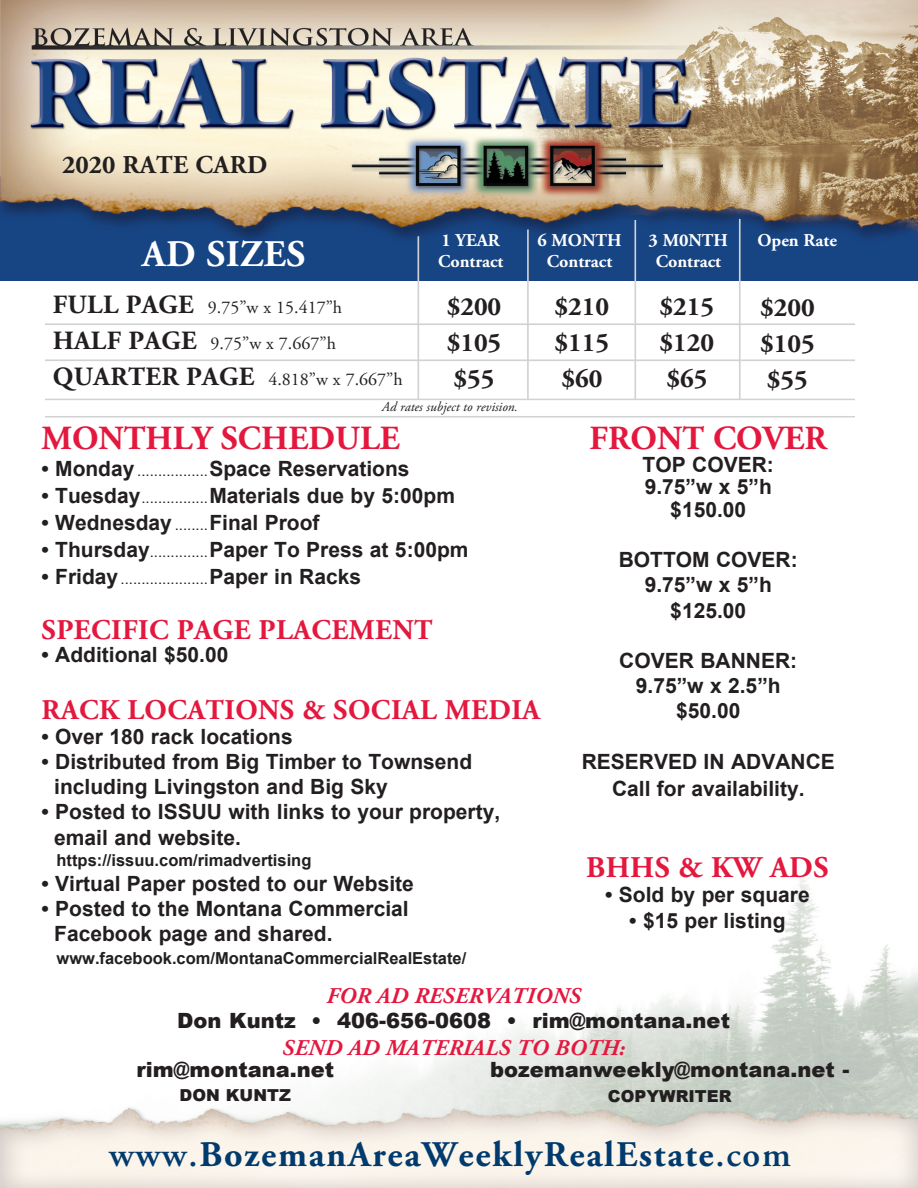
<style>
.page{position:relative;width:918px;height:1188px;background:#fff}
.page>*{position:absolute;margin:0;border:0;box-sizing:border-box;transform-origin:0 0}
.t1{font:700 37.5px "Adobe Garamond Pro";letter-spacing:.015em;color:#fff}
.t2{font:700 36px "Adobe Garamond Pro";letter-spacing:.05em;color:#013a6d}
.t3{font:700 33.75px "Adobe Garamond Pro";color:#e4183e}
.t4{font:700 30px "Adobe Garamond Pro";letter-spacing:.015em;color:#e4183e}
.t5{font:700 28.5px "Adobe Garamond Pro";letter-spacing:.015em;color:#e4183e}
.t6{font:700 26.25px "Adobe Garamond Pro";color:#231f20}
.t7{font:700 25.65px "Adobe Garamond Pro";letter-spacing:.015em;color:#231f20}
.t8{font:italic 700 22.5px "Adobe Garamond Pro";letter-spacing:.015em;color:#e4183e}
.t9{font:700 21px "Arial";color:#231f20}
.t10{font:900 21px "Arial";color:#231f20}
.t11{font:18px "Adobe Garamond Pro";color:#231f20}
.t12{font:700 18px/21.6px "Adobe Garamond Pro";color:#fff;text-align:center}
.t13{font:700 16.5px "Arial";color:#231f20}
.t14{font:900 16.5px "Arial";color:#231f20}
.t15{font:15px "Arial";color:#231f20}
.t16{font:italic 13.5px "Adobe Garamond Pro";color:#231f20}
.s1{font-weight:700;font-size:26.25px}
.s2{font-weight:400;font-size:15px}
.s3{font-weight:700;font-size:21px}
.s4{font-weight:600}
</style>
<div class="page">
<img style="left:0;top:876px;width:918px;height:312px">
<img style="left:1px;top:0;width:917px;height:280px">
<hr style="left:418px;top:236px;width:1px;height:164px;background:#d1d2d4">
<hr style="left:527px;top:230px;width:2px;height:170px;background:#d1d2d4">
<hr style="left:634px;top:220px;width:2px;height:180px;background:#d1d2d4">
<hr style="left:739px;top:219px;width:2px;height:181px;background:#d1d2d4">
<hr style="left:45px;top:323px;width:810px;height:2px;background:#d1d2d4">
<hr style="left:45px;top:359px;width:810px;height:2px;background:#d1d2d4">
<hr style="left:45px;top:399px;width:810px;height:1px;background:#d1d2d4">
<hr style="left:45px;top:416px;width:810px;height:1px;background:#d1d2d4">
<p class="t7" style="left:62px;top:150px;width:207px">2020 RATE CARD</p>
<p class="t1" style="left:142px;top:232px;width:165px">AD SIZES</p>
<p class="t11" style="left:53px;top:297px;width:291px"><span class="s1">FULL PAGE</span> 9.75”w x 15.417”h</p>
<p class="t11" style="left:53px;top:333px;width:285px"><span class="s1">HALF PAGE</span> 9.75”w x 7.667”h</p>
<p class="t11" style="left:53px;top:369px;width:352px"><span class="s1">QUARTER PAGE</span> 4.818”w x 7.667”h</p>
<p class="t12" style="left:442px;top:230px;width:60px">1 YEAR</p>
<p class="t12" style="left:438px;top:251px;width:67px">Contract</p>
<p class="t6" style="left:447px;top:292px;width:56px">$200</p>
<p class="t6" style="left:447px;top:328px;width:56px">$105</p>
<p class="t6" style="left:454px;top:364px;width:42px">$55</p>
<p class="t16" style="left:382px;top:399px;width:138px">Ad rates subject to revision.</p>
<p class="t12" style="left:537px;top:230px;width:86px">6 MONTH<br>Contract</p>
<p class="t12" style="left:649px;top:230px;width:81px">3 M0NTH<br>Contract</p>
<p class="t12" style="left:757px;top:230px;width:81px">Open Rate</p>
<p class="t6" style="left:555px;top:292px;width:56px">$210</p>
<p class="t6" style="left:555px;top:328px;width:56px">$115</p>
<p class="t6" style="left:561px;top:364px;width:42px">$60</p>
<p class="t6" style="left:660px;top:292px;width:56px">$215</p>
<p class="t6" style="left:660px;top:328px;width:56px">$120</p>
<p class="t6" style="left:666px;top:364px;width:42px">$65</p>
<p class="t6" style="left:760px;top:292px;width:56px">$200</p>
<p class="t6" style="left:760px;top:328px;width:56px">$105</p>
<p class="t6" style="left:767px;top:364px;width:42px">$55</p>
<p class="t3" style="left:41px;top:419px;width:360px">MONTHLY SCHEDULE</p>
<p class="t9" style="left:41px;top:455px;width:370px">• Monday <span class="s2">.................</span>Space Reservations</p>
<p class="t9" style="left:41px;top:482px;width:415px">• Tuesday<span class="s2">................</span>Materials due by 5:00pm</p>
<p class="t9" style="left:41px;top:509px;width:280px">• Wednesday <span class="s2">........</span>Final Proof</p>
<p class="t9" style="left:41px;top:536px;width:429px">• Thursday<span class="s2">..............</span>Paper To Press at 5:00pm</p>
<p class="t15" style="left:41px;top:569px;width:321px"><span class="s3">• Friday</span> .....................<span class="s3">Paper in Racks</span></p>
<p class="t5" style="left:42px;top:614px;width:392px">SPECIFIC PAGE PLACEMENT</p>
<p class="t9" style="left:41px;top:641px;width:189px">• Additional $50.00</p>
<p class="t5" style="left:42px;top:693px;width:500px">RACK LOCATIONS &amp; SOCIAL MEDIA</p>
<p class="t9" style="left:41px;top:723px;width:253px">• Over 180 rack locations</p>
<p class="t9" style="left:41px;top:748px;width:432px">• Distributed from Big Timber to Townsend</p>
<p class="t9" style="left:54px;top:773px;width:335px">including Livingston and Big Sky</p>
<p class="t9" style="left:41px;top:798px;width:460px">• Posted to ISSUU with links to your property,</p>
<p class="t9" style="left:54px;top:823px;width:188px">email and website.</p>
<p class="t13" style="left:57px;top:849px;width:256px">https://issuu.com/rimadvertising</p>
<p class="t9" style="left:41px;top:870px;width:374px">• Virtual Paper posted to our Website</p>
<p class="t9" style="left:41px;top:895px;width:369px">• Posted to the Montana Commercial</p>
<p class="t9" style="left:54px;top:920px;width:280px">Facebook page and shared.</p>
<p class="t13" style="left:57px;top:947px;width:411px">www.facebook.com/MontanaCommercialRealEstate/</p>
<p class="t3" style="left:590px;top:419px;width:239px">FRONT COVER</p>
<p class="t9" style="left:643px;top:451px;width:133px">TOP COVER:</p>
<p class="t9" style="left:645px;top:473px;width:129px">9.75”w x 5”h</p>
<p class="t9" style="left:670px;top:496px;width:77px">$150.00</p>
<p class="t9" style="left:619px;top:546px;width:181px">BOTTOM COVER:</p>
<p class="t9" style="left:645px;top:571px;width:129px">9.75”w x 5”h</p>
<p class="t9" style="left:670px;top:596px;width:77px">$125.00</p>
<p class="t9" style="left:619px;top:647px;width:179px">COVER BANNER:</p>
<p class="t9" style="left:636px;top:672px;width:146px">9.75”w x 2.5”h</p>
<p class="t9" style="left:676px;top:697px;width:66px">$50.00</p>
<p class="t9" style="left:582px;top:748px;width:255px">RESERVED IN ADVANCE</p>
<p class="t9" style="left:612px;top:775px;width:194px">Call for availability.</p>
<p class="t4" style="left:586px;top:850px;width:244px">BHHS &amp; KW ADS</p>
<p class="t9" style="left:605px;top:881px;width:206px">• Sold by per square</p>
<p class="t9" style="left:629px;top:906px;width:158px">• $15 per listing</p>
<p class="t8" style="left:326px;top:983px;width:256px">FOR AD RESERVATIONS</p>
<p class="t10" style="left:177px;top:1005px;width:554px">Don Kuntz • 406-656-0608 • rim@montana.net</p>
<p class="t8" style="left:282px;top:1035px;width:344px">SEND AD MATERIALS TO BOTH:</p>
<p class="t10" style="left:136px;top:1054px;width:199px">rim@montana.net</p>
<p class="t14" style="left:180px;top:1083px;width:113px">DON KUNTZ</p>
<p class="t10" style="left:490px;top:1054px;width:361px">bozemanweekly@montana.net -</p>
<p class="t14" style="left:608px;top:1084px;width:125px">COPYWRITER</p>
<p class="t2" style="left:109px;top:1134px;width:683px"><span class="s4">www.</span>BozemanAreaWeeklyRealEstate<span class="s4">.com</span></p>
</div>
